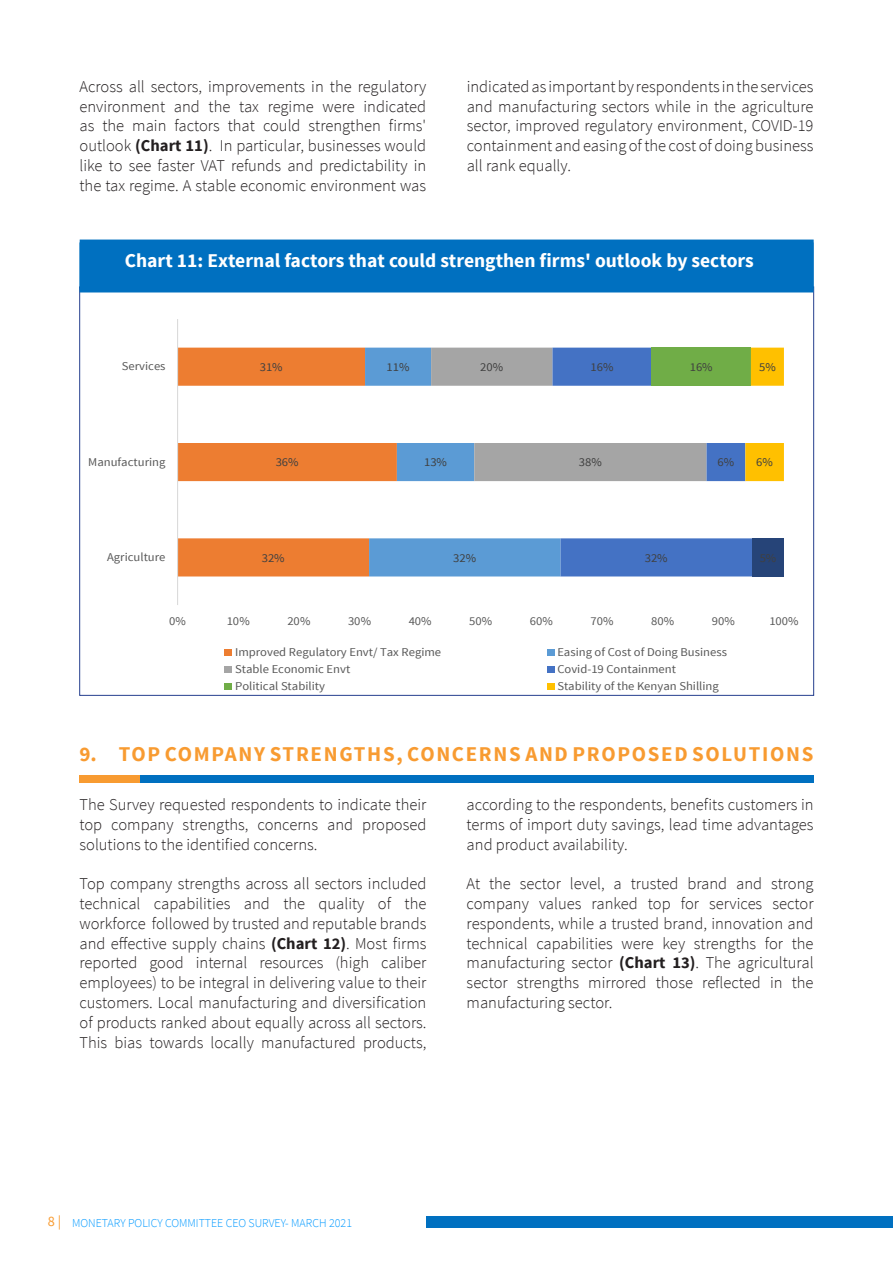
<style>
.page{position:relative;width:893px;height:1263px;background:#fff}
.page>*{position:absolute;margin:0;border:0;box-sizing:border-box;transform-origin:0 0}
.t1{font:700 21px "Source Sans Pro";letter-spacing:.08em;color:#f89b31}
.t2{font:700 19.5px "Source Sans Pro";color:#fff}
.t3{font:300 16.5px/19.8px "Source Sans Pro";color:#231f20;text-align:justify}
.t4{font:12px "Source Sans Pro";color:#595959;scale:1.06 1}
.t5{font:300 12px "Source Sans Pro";color:#09f}
.t6{font:12px "Source Sans Pro";letter-spacing:-.005em;color:#404040;scale:1.06 1}
.s1{font-weight:700}
.s2{font-weight:400;font-size:14.25px;color:#f89b31}
</style>
<div class="page">
<div style="left:426px;top:1217px;width:467px;height:11px;background:#0070c0"></div>
<svg style="left:178px;top:348px;width:187px;height:228px"></svg>
<svg style="left:365px;top:348px;width:187px;height:228px"></svg>
<svg style="left:552px;top:348px;width:200px;height:228px"></svg>
<div style="left:652px;top:348px;width:99px;height:38px;background:#70ad47"></div>
<svg style="left:745px;top:348px;width:39px;height:133px"></svg>
<div style="left:752px;top:538px;width:32px;height:38px;background:#264478"></div>
<hr style="left:177px;top:319px;width:1px;height:286px;background:#d9d9d9">
<div style="left:225px;top:649px;width:7px;height:7px;background:#ed7d31"></div>
<div style="left:547px;top:649px;width:7px;height:7px;background:#5b9bd5"></div>
<div style="left:225px;top:666px;width:7px;height:7px;background:#a5a5a5"></div>
<div style="left:547px;top:666px;width:7px;height:7px;background:#4472c4"></div>
<div style="left:225px;top:683px;width:7px;height:7px;background:#70ad47"></div>
<div style="left:547px;top:683px;width:7px;height:7px;background:#ffc000"></div>
<div style="left:80px;top:775px;width:61px;height:7px;background:#f89b31"></div>
<div style="left:140px;top:775px;width:673px;height:7px;background:#0070c0"></div>
<div style="left:80px;top:242px;width:733px;height:50px;border:3px solid #0070c0"></div>
<div style="left:80px;top:240px;width:734px;height:50px;background:#0070c0"></div>
<p class="t3" style="left:80px;top:77px;width:348px">Across all sectors, improvements in the regulatory environment and the tax regime were indicated as the main factors that could strengthen firms' outlook <span class="s1">(Chart 11)</span>. In particular, businesses would like to see faster VAT refunds and predictability in the tax regime. A stable economic environment was</p>
<p class="t3" style="left:467px;top:77px;width:348px">indicated as important by respondents in the services and manufacturing sectors while in the agriculture sector, improved regulatory environment, COVID-19 containment and easing of the cost of doing business all rank equally.</p>
<p class="t2" style="left:125px;top:248px;width:630px">Chart 11: External factors that could strengthen firms' outlook by sectors</p>
<p class="t2" style="left:119px;top:251px;width:263px">Chart 12: Firms' Top Strengths</p>
<p class="t4" style="left:122px;top:359px;width:43px">Services</p>
<p class="t6" style="left:260px;top:360px;width:23px">31%</p>
<p class="t6" style="left:387px;top:360px;width:23px">11%</p>
<p class="t6" style="left:480px;top:360px;width:23px">20%</p>
<p class="t6" style="left:590px;top:360px;width:23px">16%</p>
<p class="t6" style="left:690px;top:360px;width:23px">16%</p>
<p class="t6" style="left:759px;top:360px;width:17px">5%</p>
<p class="t4" style="left:88px;top:454px;width:74px">Manufacturing</p>
<p class="t6" style="left:276px;top:455px;width:23px">36%</p>
<p class="t6" style="left:424px;top:455px;width:23px">13%</p>
<p class="t6" style="left:579px;top:455px;width:23px">38%</p>
<p class="t6" style="left:718px;top:455px;width:17px">6%</p>
<p class="t6" style="left:756px;top:455px;width:17px">6%</p>
<p class="t4" style="left:107px;top:549px;width:57px">Agriculture</p>
<p class="t6" style="left:262px;top:550px;width:23px">32%</p>
<p class="t6" style="left:453px;top:550px;width:23px">32%</p>
<p class="t6" style="left:645px;top:550px;width:23px">32%</p>
<p class="t6" style="left:760px;top:550px;width:17px">5%</p>
<p class="t4" style="left:169px;top:613px;width:17px">0%</p>
<p class="t4" style="left:227px;top:613px;width:23px">10%</p>
<p class="t4" style="left:287px;top:613px;width:23px">20%</p>
<p class="t4" style="left:348px;top:613px;width:23px">30%</p>
<p class="t4" style="left:409px;top:613px;width:23px">40%</p>
<p class="t4" style="left:469px;top:613px;width:23px">50%</p>
<p class="t4" style="left:530px;top:613px;width:23px">60%</p>
<p class="t4" style="left:591px;top:613px;width:23px">70%</p>
<p class="t4" style="left:651px;top:613px;width:23px">80%</p>
<p class="t4" style="left:712px;top:613px;width:23px">90%</p>
<p class="t4" style="left:769px;top:613px;width:29px">100%</p>
<p class="t4" style="left:235px;top:645px;width:196px">Improved Regulatory Envt/ Tax Regime</p>
<p class="t4" style="left:557px;top:645px;width:162px">Easing of Cost of Doing Business</p>
<p class="t4" style="left:235px;top:662px;width:110px">Stable Economic Envt</p>
<p class="t4" style="left:557px;top:662px;width:114px">Covid-19 Containment</p>
<p class="t4" style="left:235px;top:679px;width:86px">Political Stability</p>
<p class="t4" style="left:557px;top:679px;width:154px">Stability of the Kenyan Shilling</p>
<p class="t1" style="left:80px;top:740px;width:735px">9. TOP COMPANY STRENGTHS, CONCERNS AND PROPOSED SOLUTIONS</p>
<p class="t3" style="left:80px;top:795px;width:348px">The Survey requested respondents to indicate their top company strengths, concerns and proposed solutions to the identified concerns.</p>
<p class="t3" style="left:80px;top:874px;width:348px">Top company strengths across all sectors included technical capabilities and the quality of the workforce followed by trusted and reputable brands and effective supply chains <span class="s1">(Chart 12)</span>. Most firms reported good internal resources (high caliber employees) to be integral in delivering value to their customers. Local manufacturing and diversification of products ranked about equally across all sectors.<br>This bias towards locally manufactured products,</p>
<p class="t3" style="left:467px;top:795px;width:348px">according to the respondents, benefits customers in terms of import duty savings, lead time advantages and product availability.</p>
<p class="t3" style="left:467px;top:874px;width:348px">At the sector level, a trusted brand and strong company values ranked top for services sector respondents, while a trusted brand, innovation and technical capabilities were key strengths for the manufacturing sector <span class="s1">(Chart 13)</span>. The agricultural sector strengths mirrored those reflected in the manufacturing sector.</p>
<p class="t5" style="left:48px;top:1216px;width:306px"><span class="s2">8 |</span> MONETARY POLICY COMMITTEE CEO SURVEY- MARCH 2021</p>
</div>
